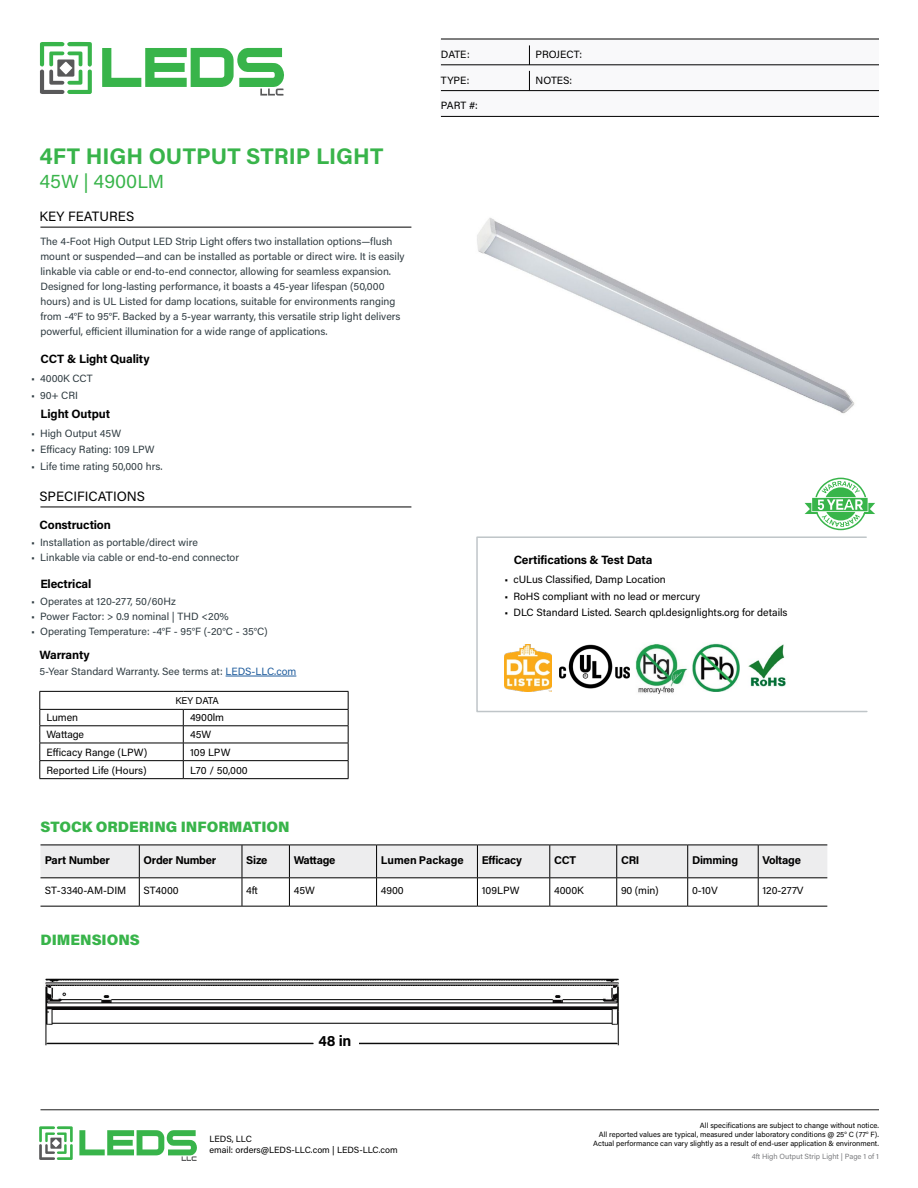
<style>
.page{position:relative;width:918px;height:1188px;background:#fff}
.page>*{position:absolute;margin:0;border:0;box-sizing:border-box;transform-origin:0 0}
.t1{font:700 22.65px "Acumin Pro";color:#38b44a}
.t2{font:18.9px "Acumin Pro";color:#38b44a}
.t3{font:900 15px "Acumin Pro";color:#38b44a}
.t4{font:700 15px "Acumin Pro";color:#000}
.t5{font:13.5px "Acumin Pro";color:#000}
.t6{font:700 12px "Acumin Pro";letter-spacing:-.015em;color:#000}
.t7{font:700 11.25px "Acumin Pro";letter-spacing:-.02em;color:#000}
.t8{font:10.5px/15px "Acumin Pro";color:#303c42}
.t9{font:10.5px "Acumin Pro";color:#000}
.t10{font:9.75px "Acumin Pro";letter-spacing:-.02em;color:#000}
.t11{font:9px/10.8px "Acumin Pro";color:#000}
.t12{font:7.5px/9px "Acumin Pro";color:#000;text-align:right}
.t13{font:7.5px "Acumin Pro";color:#7b7c7f}
.s1{color:#215e9e}
</style>
<div class="page">
<hr style="left:40px;top:1109px;width:839px;height:1px;background:#1e1e1e">
<hr style="left:226px;top:676px;width:70px;height:1px;background:#215e9e">
<div style="left:441px;top:39px;width:438px;height:77px;background:#f9f9fa"></div>
<hr style="left:441px;top:116px;width:438px;height:1px;background:#000">
<hr style="left:441px;top:90px;width:438px;height:1px;background:#000">
<hr style="left:441px;top:64px;width:438px;height:1px;background:#000">
<hr style="left:441px;top:39px;width:438px;height:1px;background:#000">
<svg style="left:529px;top:71px;width:1px;height:19px"></svg>
<svg style="left:529px;top:45px;width:1px;height:20px"></svg>
<hr style="left:40px;top:227px;width:371px;height:1px;background:#000">
<hr style="left:40px;top:507px;width:371px;height:1px;background:#000">
<svg style="left:476px;top:536px;width:392px;height:177px"></svg>
<hr style="left:39px;top:691px;width:144px;height:1px;background:#000">
<hr style="left:183px;top:691px;width:165px;height:1px;background:#000">
<hr style="left:39px;top:709px;width:144px;height:1px;background:#000">
<hr style="left:183px;top:709px;width:165px;height:1px;background:#000">
<hr style="left:39px;top:725px;width:144px;height:1px;background:#000">
<hr style="left:183px;top:725px;width:165px;height:1px;background:#000">
<hr style="left:39px;top:743px;width:144px;height:1px;background:#000">
<hr style="left:183px;top:743px;width:165px;height:1px;background:#000">
<hr style="left:39px;top:760px;width:144px;height:1px;background:#000">
<svg style="left:39px;top:692px;width:1px;height:86px"></svg>
<hr style="left:183px;top:760px;width:165px;height:1px;background:#000">
<svg style="left:183px;top:710px;width:1px;height:68px"></svg>
<svg style="left:348px;top:692px;width:1px;height:86px"></svg>
<hr style="left:39px;top:778px;width:144px;height:1px;background:#000">
<hr style="left:183px;top:778px;width:165px;height:1px;background:#000">
<hr style="left:40px;top:906px;width:99px;height:1px;background:#000">
<hr style="left:139px;top:906px;width:103px;height:1px;background:#000">
<hr style="left:242px;top:906px;width:47px;height:1px;background:#000">
<hr style="left:289px;top:906px;width:88px;height:1px;background:#000">
<hr style="left:377px;top:906px;width:100px;height:1px;background:#000">
<hr style="left:477px;top:906px;width:73px;height:1px;background:#000">
<hr style="left:550px;top:906px;width:67px;height:1px;background:#000">
<hr style="left:617px;top:906px;width:71px;height:1px;background:#000">
<hr style="left:688px;top:906px;width:70px;height:1px;background:#000">
<svg style="left:40px;top:845px;width:787px;height:61px"></svg>
<hr style="left:758px;top:906px;width:69px;height:1px;background:#000">
<svg style="left:40px;top:42px;width:52px;height:52px"></svg>
<svg style="left:102px;top:48px;width:182px;height:48px"></svg>
<svg style="left:39px;top:1126px;width:34px;height:34px"></svg>
<svg style="left:79px;top:1130px;width:118px;height:31px"></svg>
<svg style="left:805px;top:478px;width:70px;height:52px"></svg>
<img style="left:559px;top:644px;width:71px;height:45px">
<img style="left:743px;top:641px;width:50px;height:51px">
<img style="left:691px;top:643px;width:49px;height:49px">
<img style="left:631px;top:643px;width:57px;height:52px">
<img style="left:504px;top:645px;width:47px;height:47px">
<img style="left:477px;top:218px;width:378px;height:196px">
<img style="left:45px;top:978px;width:574px;height:68px">
<div style="left:319px;top:1035px;width:40px;height:20px;background:#fff"></div>
<h1 class="t1" style="left:39px;top:140px;width:346px">4FT HIGH OUTPUT STRIP LIGHT</h1>
<h2 class="t2" style="left:39px;top:168px;width:126px">45W | 4900LM</h2>
<p class="t5" style="left:39px;top:207px;width:96px">KEY FEATURES</p>
<p class="t8" style="left:40px;top:233px;width:366px">The 4-Foot High Output LED Strip Light offers two installation options—flush mount or suspended—and can be installed as portable or direct wire. It is easily linkable via cable or end-to-end connector, allowing for seamless expansion.<br>Designed for long-lasting performance, it boasts a 45-year lifespan (50,000 hours) and is UL Listed for damp locations, suitable for environments ranging from -4°F to 95°F. Backed by a 5-year warranty, this versatile strip light delivers powerful, efficient illumination for a wide range of applications.</p>
<p class="t6" style="left:40px;top:350px;width:111px">CCT &amp; Light Quality</p>
<p class="t8" style="left:31px;top:371px;width:63px">• 4000K CCT</p>
<p class="t8" style="left:31px;top:387px;width:48px">• 90+ CRI</p>
<p class="t6" style="left:40px;top:405px;width:71px">Light Output</p>
<p class="t8" style="left:31px;top:425px;width:91px">• High Output 45W</p>
<p class="t8" style="left:31px;top:441px;width:125px">• Efficacy Rating: 109 LPW</p>
<p class="t8" style="left:31px;top:458px;width:133px">• Life time rating 50,000 hrs.</p>
<p class="t5" style="left:39px;top:487px;width:107px">SPECIFICATIONS</p>
<p class="t6" style="left:39px;top:516px;width:73px">Construction</p>
<p class="t8" style="left:31px;top:535px;width:168px">• Installation as portable/direct wire</p>
<p class="t8" style="left:31px;top:550px;width:209px">• Linkable via cable or end-to-end connector</p>
<p class="t8" style="left:31px;top:593px;width:146px">• Operates at 120-277, 50/60Hz</p>
<p class="t8" style="left:31px;top:608px;width:199px">• Power Factor: &gt; 0.9 nominal | THD &lt;20%</p>
<p class="t8" style="left:31px;top:623px;width:238px">• Operating Temperature: -4°F - 95°F (-20°C - 35°C)</p>
<p class="t6" style="left:40px;top:575px;width:52px">Electrical</p>
<p class="t6" style="left:39px;top:646px;width:52px">Warranty</p>
<p class="t8" style="left:39px;top:663px;width:258px">5-Year Standard Warranty. See terms at: <span class="s1">LEDS-LLC.com</span></p>
<p class="t10" style="left:175px;top:694px;width:45px">KEY DATA</p>
<p class="t9" style="left:47px;top:710px;width:33px">Lumen</p>
<p class="t9" style="left:190px;top:710px;width:36px">4900lm</p>
<p class="t9" style="left:47px;top:727px;width:39px">Wattage</p>
<p class="t9" style="left:190px;top:727px;width:23px">45W</p>
<p class="t9" style="left:47px;top:745px;width:102px">Efficacy Range (LPW)</p>
<p class="t9" style="left:190px;top:745px;width:42px">109 LPW</p>
<p class="t9" style="left:47px;top:763px;width:102px">Reported Life (Hours)</p>
<p class="t9" style="left:190px;top:763px;width:59px">L70 / 50,000</p>
<h3 class="t3" style="left:40px;top:817px;width:251px">STOCK ORDERING INFORMATION</h3>
<p class="t9" style="left:441px;top:47px;width:30px">DATE:</p>
<p class="t9" style="left:536px;top:47px;width:48px">PROJECT:</p>
<p class="t9" style="left:441px;top:73px;width:30px">TYPE:</p>
<p class="t9" style="left:536px;top:73px;width:38px">NOTES:</p>
<p class="t9" style="left:441px;top:98px;width:38px">PART #:</p>
<p class="t6" style="left:514px;top:552px;width:140px">Certifications &amp; Test Data</p>
<p class="t9" style="left:504px;top:572px;width:163px">• cULus Classified, Damp Location</p>
<p class="t9" style="left:504px;top:589px;width:197px">• RoHS compliant with no lead or mercury</p>
<p class="t9" style="left:504px;top:605px;width:285px">• DLC Standard Listed. Search qpl.designlights.org for details</p>
<p class="t7" style="left:45px;top:852px;width:67px">Part Number</p>
<p class="t7" style="left:144px;top:852px;width:74px">Order Number</p>
<p class="t7" style="left:246px;top:852px;width:23px">Size</p>
<p class="t7" style="left:294px;top:852px;width:43px">Wattage</p>
<p class="t7" style="left:381px;top:852px;width:84px">Lumen Package</p>
<p class="t7" style="left:482px;top:852px;width:42px">Efficacy</p>
<p class="t7" style="left:554px;top:852px;width:24px">CCT</p>
<p class="t7" style="left:621px;top:852px;width:20px">CRI</p>
<p class="t7" style="left:692px;top:852px;width:48px">Dimming</p>
<p class="t7" style="left:763px;top:852px;width:40px">Voltage</p>
<p class="t9" style="left:45px;top:883px;width:83px">ST-3340-AM-DIM</p>
<p class="t9" style="left:144px;top:883px;width:37px">ST4000</p>
<p class="t9" style="left:246px;top:883px;width:13px">4ft</p>
<p class="t9" style="left:294px;top:883px;width:23px">45W</p>
<p class="t9" style="left:381px;top:883px;width:24px">4900</p>
<p class="t9" style="left:482px;top:883px;width:39px">109LPW</p>
<p class="t9" style="left:554px;top:883px;width:31px">4000K</p>
<p class="t9" style="left:621px;top:883px;width:39px">90 (min)</p>
<p class="t9" style="left:692px;top:883px;width:27px">0-10V</p>
<p class="t9" style="left:763px;top:883px;width:43px">120-277V</p>
<h3 class="t3" style="left:40px;top:929px;width:101px">DIMENSIONS</h3>
<h3 class="t4" style="left:319px;top:1030px;width:34px">48 in</h3>
<p class="t11" style="left:210px;top:1133px;width:190px">LEDS, LLC<br>email: orders@LEDS-LLC.com | LEDS-LLC.com</p>
<p class="t12" style="left:593px;top:1120px;width:287px">All specifications are subject to change without notice.<br>All reported values are typical, measured under laboratory conditions @ 25<sup>o</sup> C (77<sup>o</sup> F).<br>Actual performance can vary slightly as a result of end-user application &amp; environment.</p>
<p class="t13" style="left:752px;top:1151px;width:129px">4ft High Output Strip Light | Page 1 of 1</p>
</div>
